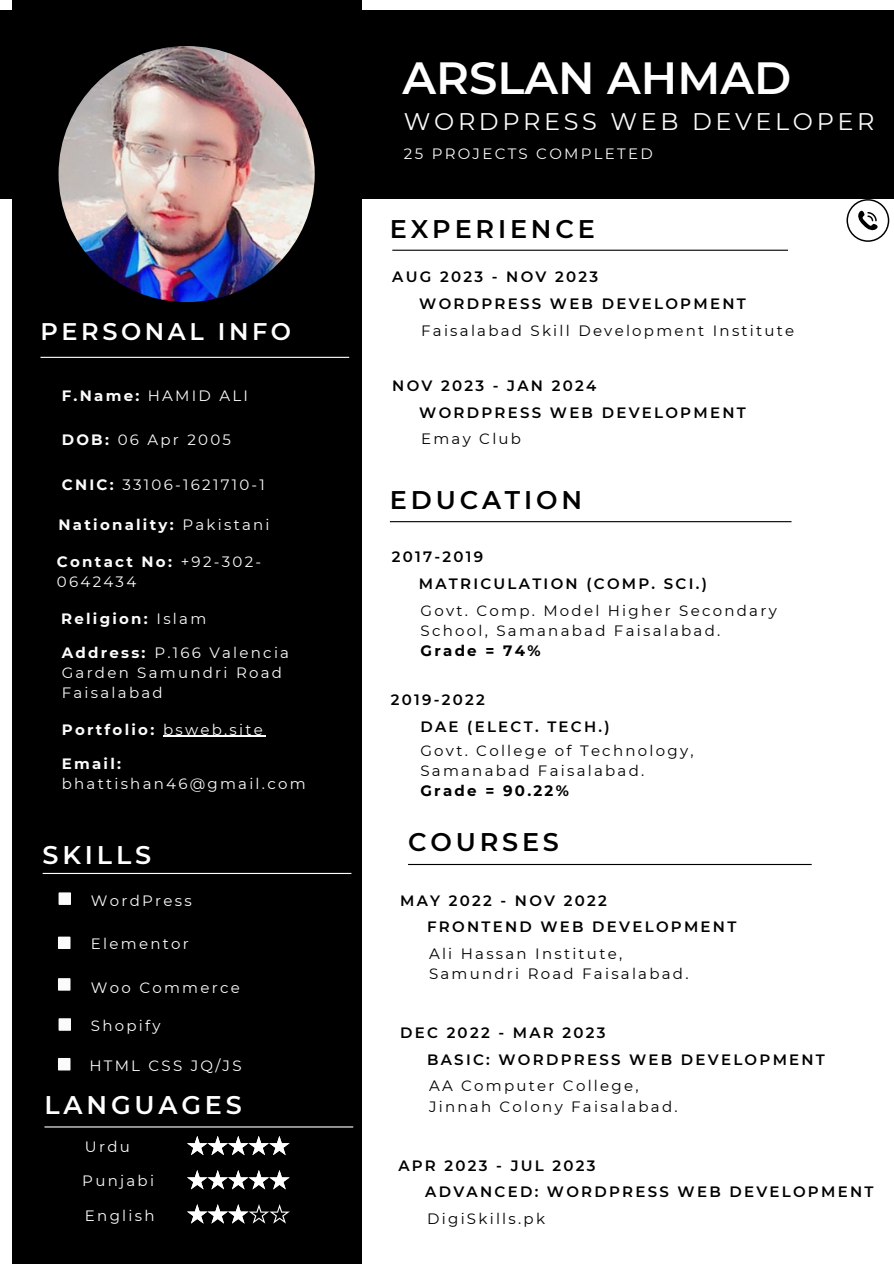
<style>
.page{position:relative;width:894px;height:1264px;background:#fff}
.page>*{position:absolute;margin:0;border:0;box-sizing:border-box;transform-origin:0 0}
.t1{font:600 45px "Montserrat";color:#fff}
.t2{font:600 25.5px "Montserrat";letter-spacing:.15em;color:#000}
.t3{font:600 25.5px "Montserrat";letter-spacing:.15em;color:#fff}
.t4{font:24px "Montserrat";letter-spacing:.15em;color:#fbfbfb}
.t5{font:600 24px "Montserrat";letter-spacing:.15em;color:#fff}
.t6{font:600 15px "Montserrat";letter-spacing:.15em;color:#000}
.t7{font:15px/20.2px "Montserrat";letter-spacing:.15em;color:#000}
.t8{font:15px/20.2px "Montserrat";letter-spacing:.15em;color:#fbfbfb}
.t9{font:700 15px "Montserrat";letter-spacing:.15em;color:#fbfbfb}
.t10{font:700 15px "Montserrat";letter-spacing:.15em;color:#000}
.s1{font-weight:700}
.s2{font-weight:400}
</style>
<div class="page">
<div style="left:0;top:10px;width:893px;height:189px;background:#000"></div>
<div style="left:12px;top:0;width:349px;height:1263px;background:#000"></div>
<img style="left:59px;top:46px;width:255px;height:256px;border-radius:50%">
<hr style="left:392px;top:250px;width:395px;height:1px;background:#000">
<hr style="left:390px;top:521px;width:401px;height:1px;background:#000">
<hr style="left:408px;top:864px;width:403px;height:1px;background:#000">
<hr style="left:40px;top:357px;width:309px;height:1px;background:#fff">
<hr style="left:43px;top:872px;width:308px;height:2px;background:#fff">
<div style="left:59px;top:892px;width:12px;height:12px;background:#fbfbfb"></div>
<div style="left:58px;top:936px;width:12px;height:13px;background:#fbfbfb"></div>
<div style="left:58px;top:978px;width:12px;height:12px;background:#fbfbfb"></div>
<div style="left:59px;top:1018px;width:12px;height:12px;background:#fbfbfb"></div>
<hr style="left:44px;top:1126px;width:309px;height:1px;background:#fff">
<div style="left:58px;top:1057px;width:12px;height:13px;background:#fbfbfb"></div>
<svg style="left:846px;top:199px;width:43px;height:43px"></svg>
<hr style="left:163px;top:735px;width:102px;height:1px;background:#fbfbfb">
<svg style="left:187px;top:1136px;width:102px;height:19px"></svg>
<svg style="left:187px;top:1170px;width:102px;height:19px"></svg>
<svg style="left:187px;top:1204px;width:103px;height:19px"></svg>
<p class="t5" style="left:40px;top:316px;width:252px">PERSONAL INFO</p>
<p class="t8" style="left:62px;top:385px;width:188px"><span class="s1">F.Name:</span> HAMID ALI</p>
<h2 class="t8" style="left:62px;top:430px;width:171px"><span class="s1">DOB:</span> 06 Apr 2005</h2>
<h4 class="t8" style="left:62px;top:474px;width:205px"><span class="s1">CNIC:</span> 33106-1621710-1</h4>
<p class="t9" style="left:59px;top:515px;width:212px">Nationality: <span class="s2">Pakistani</span></p>
<p class="t8" style="left:57px;top:551px;width:206px"><span class="s1">Contact No:</span> +92-302-<br>0642434</p>
<p class="t9" style="left:61px;top:609px;width:147px">Religion: <span class="s2">Islam</span></p>
<h4 class="t8" style="left:62px;top:642px;width:229px"><span class="s1">Address:</span> P.166 Valencia<br>Garden Samundri Road<br>Faisalabad</h4>
<p class="t9" style="left:62px;top:720px;width:203px">Portfolio: <span class="s2">bsweb.site</span></p>
<h4 class="t8" style="left:62px;top:753px;width:245px"><span class="s1">Email: </span>bhattishan46@gmail.com</h4>
<p class="t3" style="left:43px;top:839px;width:110px">SKILLS</p>
<p class="t8" style="left:91px;top:890px;width:102px">WordPress</p>
<p class="t8" style="left:91px;top:933px;width:99px">Elementor</p>
<h1 class="t8" style="left:91px;top:977px;width:150px">Woo Commerce</h1>
<h3 class="t8" style="left:91px;top:1015px;width:71px">Shopify</h3>
<h2 class="t8" style="left:89px;top:1055px;width:154px">HTML CSS JQ/JS</h2>
<h5 class="t3" style="left:44px;top:1089px;width:199px">LANGUAGES</h5>
<p class="t8" style="left:85px;top:1136px;width:46px">Urdu</p>
<h2 class="t8" style="left:82px;top:1170px;width:73px">Punjabi</h2>
<h4 class="t8" style="left:85px;top:1205px;width:71px">English</h4>
<p class="t1" style="left:402px;top:50px;width:390px">ARSLAN AHMAD</p>
<p class="t4" style="left:404px;top:107px;width:472px">WORDPRESS WEB DEVELOPER</p>
<h4 class="t8" style="left:404px;top:144px;width:250px">25 PROJECTS COMPLETED</h4>
<h2 class="t2" style="left:390px;top:213px;width:206px">EXPERIENCE</h2>
<p class="t6" style="left:392px;top:268px;width:207px">AUG 2023 - NOV 2023</p>
<p class="t6" style="left:419px;top:294px;width:328px">WORDPRESS WEB DEVELOPMENT</p>
<p class="t7" style="left:421px;top:320px;width:374px">Faisalabad Skill Development Institute</p>
<p class="t6" style="left:392px;top:376px;width:205px">NOV 2023 - JAN 2024</p>
<p class="t6" style="left:419px;top:403px;width:328px">WORDPRESS WEB DEVELOPMENT</p>
<h4 class="t7" style="left:421px;top:428px;width:101px">Emay Club</h4>
<h5 class="t2" style="left:390px;top:484px;width:194px">EDUCATION</h5>
<p class="t6" style="left:391px;top:548px;width:93px">2017-2019</p>
<p class="t6" style="left:418px;top:574px;width:289px">MATRICULATION (COMP. SCI.)</p>
<p class="t7" style="left:420px;top:600px;width:357px">Govt. Comp. Model Higher Secondary<br>School, Samanabad Faisalabad.</p>
<p class="t10" style="left:420px;top:641px;width:121px">Grade = 74%</p>
<p class="t6" style="left:391px;top:690px;width:95px">2019-2022</p>
<p class="t6" style="left:420px;top:717px;width:191px">DAE (ELECT. TECH.)</p>
<h2 class="t7" style="left:420px;top:740px;width:274px">Govt. College of Technology,</h2>
<p class="t7" style="left:420px;top:760px;width:225px">Samanabad Faisalabad.</p>
<p class="t10" style="left:420px;top:782px;width:150px">Grade = 90.22%</p>
<p class="t2" style="left:408px;top:826px;width:152px">COURSES</p>
<h4 class="t6" style="left:400px;top:891px;width:208px">MAY 2022 - NOV 2022</h4>
<p class="t6" style="left:427px;top:917px;width:310px">FRONTEND WEB DEVELOPMENT</p>
<h4 class="t7" style="left:429px;top:943px;width:195px">Ali Hassan Institute,</h4>
<h4 class="t7" style="left:429px;top:963px;width:261px">Samundri Road Faisalabad.</h4>
<p class="t6" style="left:400px;top:1023px;width:207px">DEC 2022 - MAR 2023</p>
<h2 class="t6" style="left:427px;top:1050px;width:399px">BASIC: WORDPRESS WEB DEVELOPMENT</h2>
<h4 class="t7" style="left:429px;top:1075px;width:211px">AA Computer College,</h4>
<h4 class="t7" style="left:429px;top:1095px;width:250px">Jinnah Colony Faisalabad.</h4>
<p class="t6" style="left:398px;top:1156px;width:199px">APR 2023 - JUL 2023</p>
<p class="t6" style="left:425px;top:1182px;width:449px">ADVANCED: WORDPRESS WEB DEVELOPMENT</p>
<h4 class="t7" style="left:427px;top:1208px;width:119px">DigiSkills.pk</h4>
</div>
